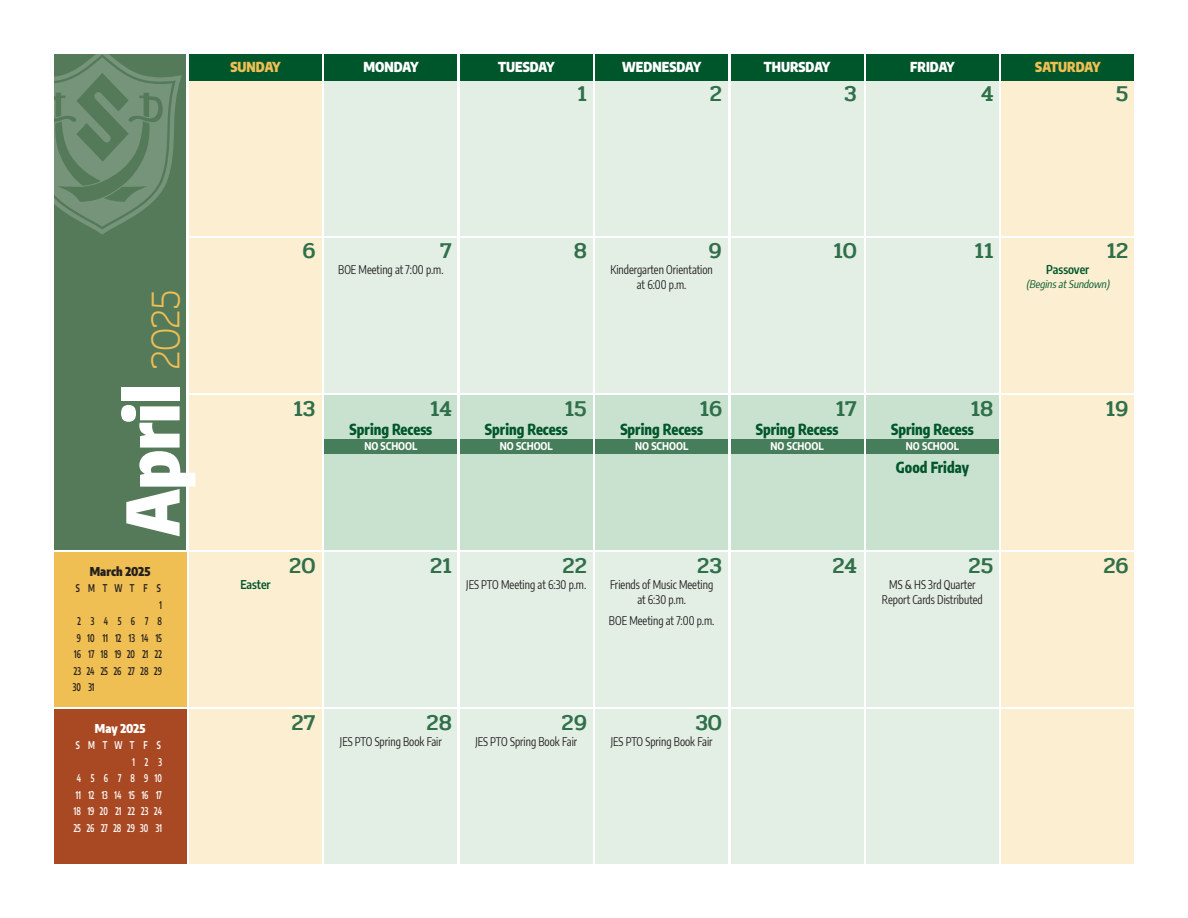
<style>
.page{position:relative;width:1188px;height:918px;background:#fff}
.page>*{position:absolute;margin:0;border:0;box-sizing:border-box;transform-origin:0 0}
.t1{font:900 72px "Encode Sans Condensed";letter-spacing:-.01em;color:#fff}
.t2{font:500 22.5px "Pridi";color:#2f6f4a}
.t3{font:800 15px "Encode Sans Condensed";color:#00562b;scale:.95 1}
.t4{font:900 13.5px "Encode Sans Condensed";color:#fff}
.t5{font:900 13.5px "Encode Sans Condensed";color:#f0bf53}
.t6{font:12px/15px "Encode Sans Condensed";color:#231f20;text-align:center;scale:.9 1}
.t7{font:600 12px "Encode Sans Condensed";letter-spacing:-.005em;color:#00562b}
.t8{font:900 12px "Encode Sans Condensed";color:#231f20}
.t9{font:900 12px "Encode Sans Condensed";color:#fff}
.t10{font:600 10.5px/16.5px "Encode Sans Condensed";color:#fff;text-align:right;scale:.8 1}
.t11{font:600 10.5px "Encode Sans Condensed";color:#231f20;scale:.75 1}
.t12{font:700 10.5px "Encode Sans Condensed";color:#fff}
.t13{font:italic 10.5px "Encode Sans Condensed";color:#00562b}
.t14{font:600 10.5px "Encode Sans Condensed";color:#231f20;scale:.8 1}
.t15{font:600 10.5px "Encode Sans Condensed";letter-spacing:1.215em;color:#231f20;scale:.75 1}
.s1{font-family:"Pridi";font-weight:200;font-size:42px;color:#f0bf53}
</style>
<div class="page">
<div style="left:189px;top:81px;width:133px;height:154px;background:#fbeed1"></div>
<div style="left:325px;top:81px;width:132px;height:154px;background:#e3efe4"></div>
<div style="left:460px;top:81px;width:132px;height:154px;background:#e3efe4"></div>
<div style="left:596px;top:81px;width:132px;height:154px;background:#e3efe4"></div>
<div style="left:731px;top:81px;width:132px;height:154px;background:#e3efe4"></div>
<div style="left:866px;top:81px;width:133px;height:154px;background:#e3efe4"></div>
<div style="left:1002px;top:81px;width:132px;height:154px;background:#fbeed1"></div>
<div style="left:189px;top:238px;width:133px;height:154px;background:#fbeed1"></div>
<div style="left:1002px;top:238px;width:132px;height:154px;background:#fbeed1"></div>
<div style="left:189px;top:395px;width:133px;height:155px;background:#fbeed1"></div>
<div style="left:1002px;top:395px;width:132px;height:155px;background:#fbeed1"></div>
<div style="left:189px;top:553px;width:133px;height:154px;background:#fbeed1"></div>
<div style="left:1002px;top:553px;width:132px;height:154px;background:#fbeed1"></div>
<div style="left:189px;top:710px;width:133px;height:154px;background:#fbeed1"></div>
<div style="left:1002px;top:710px;width:132px;height:154px;background:#fbeed1"></div>
<div style="left:325px;top:238px;width:132px;height:154px;background:#e3efe4"></div>
<div style="left:460px;top:238px;width:132px;height:154px;background:#e3efe4"></div>
<div style="left:596px;top:238px;width:132px;height:154px;background:#e3efe4"></div>
<div style="left:731px;top:238px;width:132px;height:154px;background:#e3efe4"></div>
<div style="left:866px;top:238px;width:133px;height:154px;background:#e3efe4"></div>
<div style="left:325px;top:553px;width:132px;height:154px;background:#e3efe4"></div>
<div style="left:460px;top:553px;width:132px;height:154px;background:#e3efe4"></div>
<div style="left:596px;top:553px;width:132px;height:154px;background:#e3efe4"></div>
<div style="left:731px;top:553px;width:132px;height:154px;background:#e3efe4"></div>
<div style="left:866px;top:553px;width:133px;height:154px;background:#e3efe4"></div>
<div style="left:325px;top:710px;width:132px;height:154px;background:#e3efe4"></div>
<div style="left:460px;top:710px;width:132px;height:154px;background:#e3efe4"></div>
<div style="left:596px;top:710px;width:132px;height:154px;background:#e3efe4"></div>
<div style="left:731px;top:710px;width:132px;height:154px;background:#e3efe4"></div>
<div style="left:866px;top:710px;width:133px;height:154px;background:#e3efe4"></div>
<div style="left:189px;top:54px;width:133px;height:27px;background:#00562b"></div>
<div style="left:325px;top:54px;width:132px;height:27px;background:#00562b"></div>
<div style="left:460px;top:54px;width:132px;height:27px;background:#00562b"></div>
<div style="left:596px;top:54px;width:132px;height:27px;background:#00562b"></div>
<div style="left:731px;top:54px;width:132px;height:27px;background:#00562b"></div>
<div style="left:866px;top:54px;width:133px;height:27px;background:#00562b"></div>
<div style="left:1002px;top:54px;width:132px;height:27px;background:#00562b"></div>
<div style="left:325px;top:395px;width:132px;height:155px;background:#c9e2cf"></div>
<div style="left:325px;top:440px;width:132px;height:14px;background:#467d5a"></div>
<div style="left:460px;top:395px;width:132px;height:155px;background:#c9e2cf"></div>
<div style="left:460px;top:440px;width:132px;height:14px;background:#467d5a"></div>
<div style="left:596px;top:395px;width:132px;height:155px;background:#c9e2cf"></div>
<div style="left:596px;top:440px;width:132px;height:14px;background:#467d5a"></div>
<div style="left:731px;top:395px;width:132px;height:155px;background:#c9e2cf"></div>
<div style="left:731px;top:440px;width:132px;height:14px;background:#467d5a"></div>
<div style="left:866px;top:395px;width:133px;height:155px;background:#c9e2cf"></div>
<div style="left:866px;top:440px;width:133px;height:14px;background:#467d5a"></div>
<div style="left:55px;top:54px;width:131px;height:496px;background:#557a5a"></div>
<svg style="left:55px;top:54px;width:127px;height:181px"></svg>
<div style="left:54px;top:553px;width:132px;height:154px;background:#f0bf53"></div>
<div style="left:54px;top:710px;width:132px;height:154px;background:#a94924"></div>
<p class="t5" style="left:231px;top:57px;width:52px">SUNDAY</p>
<p class="t4" style="left:363px;top:57px;width:57px">MONDAY</p>
<p class="t4" style="left:498px;top:57px;width:58px">TUESDAY</p>
<p class="t4" style="left:622px;top:57px;width:80px">WEDNESDAY</p>
<p class="t4" style="left:764px;top:57px;width:68px">THURSDAY</p>
<p class="t4" style="left:910px;top:57px;width:46px">FRIDAY</p>
<p class="t5" style="left:1035px;top:57px;width:67px">SATURDAY</p>
<h2 class="t2" style="left:577px;top:77px;width:11px">1</h2>
<h2 class="t2" style="left:710px;top:77px;width:14px">2</h2>
<h2 class="t2" style="left:844px;top:77px;width:14px">3</h2>
<h2 class="t2" style="left:981px;top:77px;width:14px">4</h2>
<h2 class="t2" style="left:1116px;top:77px;width:14px">5</h2>
<h1 class="t1" style="left:96px;top:536px;width:248px;rotate:-90deg">April <span class="s1">2025</span></h1>
<p class="t8" style="left:90px;top:562px;width:62px">March 2025</p>
<p class="t14" style="left:76px;top:581px;width:108px">SMTWT F S</p>
<p class="t11" style="left:159px;top:597px;width:5px">1</p>
<p class="t15" style="left:77px;top:614px;width:114px">2345678</p>
<p class="t11" style="left:77px;top:630px;width:115px">9 10 11 12 13 14 15</p>
<p class="t11" style="left:74px;top:647px;width:118px">16 17 18 19 20 21 22</p>
<p class="t11" style="left:74px;top:663px;width:119px">23 24 25 26 27 28 29</p>
<p class="t11" style="left:73px;top:680px;width:30px">30 31</p>
<p class="t9" style="left:95px;top:719px;width:52px">May 2025</p>
<p class="t10" style="left:74px;top:737px;width:112px">SMTWT F S<br>123<br>45678910<br>11 12 13 14 15 16 17<br>18 19 20 21 22 23 24<br>25 26 27 28 29 30 31</p>
<h2 class="t2" style="left:303px;top:235px;width:14px">6</h2>
<h2 class="t2" style="left:440px;top:235px;width:13px">7</h2>
<h2 class="t2" style="left:574px;top:235px;width:15px">8</h2>
<h2 class="t2" style="left:709px;top:235px;width:15px">9</h2>
<h2 class="t2" style="left:833px;top:235px;width:25px">10</h2>
<h2 class="t2" style="left:975px;top:235px;width:20px">11</h2>
<h2 class="t2" style="left:1107px;top:235px;width:23px">12</h2>
<p class="t6" style="left:338px;top:262px;width:119px">BOE Meeting at 7:00 p.m.</p>
<p class="t6" style="left:610px;top:262px;width:115px">Kindergarten Orientation at 6:00 p.m.</p>
<p class="t7" style="left:1046px;top:261px;width:45px">Passover</p>
<p class="t13" style="left:1026px;top:277px;width:87px">(BeginsatSundown)</p>
<h2 class="t2" style="left:293px;top:392px;width:23px">13</h2>
<h2 class="t2" style="left:430px;top:392px;width:23px">14</h2>
<h2 class="t2" style="left:565px;top:392px;width:24px">15</h2>
<h2 class="t2" style="left:700px;top:392px;width:24px">16</h2>
<h2 class="t2" style="left:836px;top:392px;width:23px">17</h2>
<h2 class="t2" style="left:971px;top:392px;width:24px">18</h2>
<h2 class="t2" style="left:1106px;top:392px;width:24px">19</h2>
<p class="t3" style="left:350px;top:417px;width:89px">Spring Recess</p>
<p class="t12" style="left:364px;top:439px;width:55px">NO SCHOOL</p>
<p class="t3" style="left:485px;top:417px;width:89px">Spring Recess</p>
<p class="t12" style="left:500px;top:439px;width:55px">NO SCHOOL</p>
<p class="t3" style="left:620px;top:417px;width:89px">Spring Recess</p>
<p class="t12" style="left:635px;top:439px;width:55px">NO SCHOOL</p>
<p class="t3" style="left:756px;top:417px;width:89px">Spring Recess</p>
<p class="t12" style="left:771px;top:439px;width:55px">NO SCHOOL</p>
<p class="t3" style="left:891px;top:417px;width:89px">Spring Recess</p>
<p class="t12" style="left:906px;top:439px;width:55px">NO SCHOOL</p>
<p class="t3" style="left:896px;top:456px;width:78px">Good Friday</p>
<p class="t7" style="left:240px;top:575px;width:32px">Easter</p>
<h2 class="t2" style="left:289px;top:549px;width:28px">20</h2>
<h2 class="t2" style="left:430px;top:549px;width:23px">21</h2>
<h2 class="t2" style="left:563px;top:549px;width:26px">22</h2>
<h2 class="t2" style="left:697px;top:549px;width:26px">23</h2>
<h2 class="t2" style="left:832px;top:549px;width:26px">24</h2>
<h2 class="t2" style="left:969px;top:549px;width:26px">25</h2>
<h2 class="t2" style="left:1103px;top:549px;width:27px">26</h2>
<p class="t6" style="left:466px;top:576px;width:135px">JES PTO Meeting at 6:30 p.m.</p>
<p class="t6" style="left:610px;top:576px;width:116px">Friends of Music Meeting at 6:30 p.m.</p>
<p class="t6" style="left:609px;top:612px;width:119px">BOE Meeting at 7:00 p.m.</p>
<p class="t6" style="left:882px;top:576px;width:114px">MS &amp; HS 3rd Quarter<br>Report Cards Distributed</p>
<h2 class="t2" style="left:292px;top:706px;width:25px">27</h2>
<h2 class="t2" style="left:427px;top:706px;width:27px">28</h2>
<h2 class="t2" style="left:561px;top:706px;width:27px">29</h2>
<h2 class="t2" style="left:695px;top:706px;width:28px">30</h2>
<p class="t6" style="left:340px;top:733px;width:115px">JES PTO Spring Book Fair</p>
<p class="t6" style="left:475px;top:733px;width:115px">JES PTO Spring Book Fair</p>
<p class="t6" style="left:611px;top:733px;width:115px">JES PTO Spring Book Fair</p>
</div>
